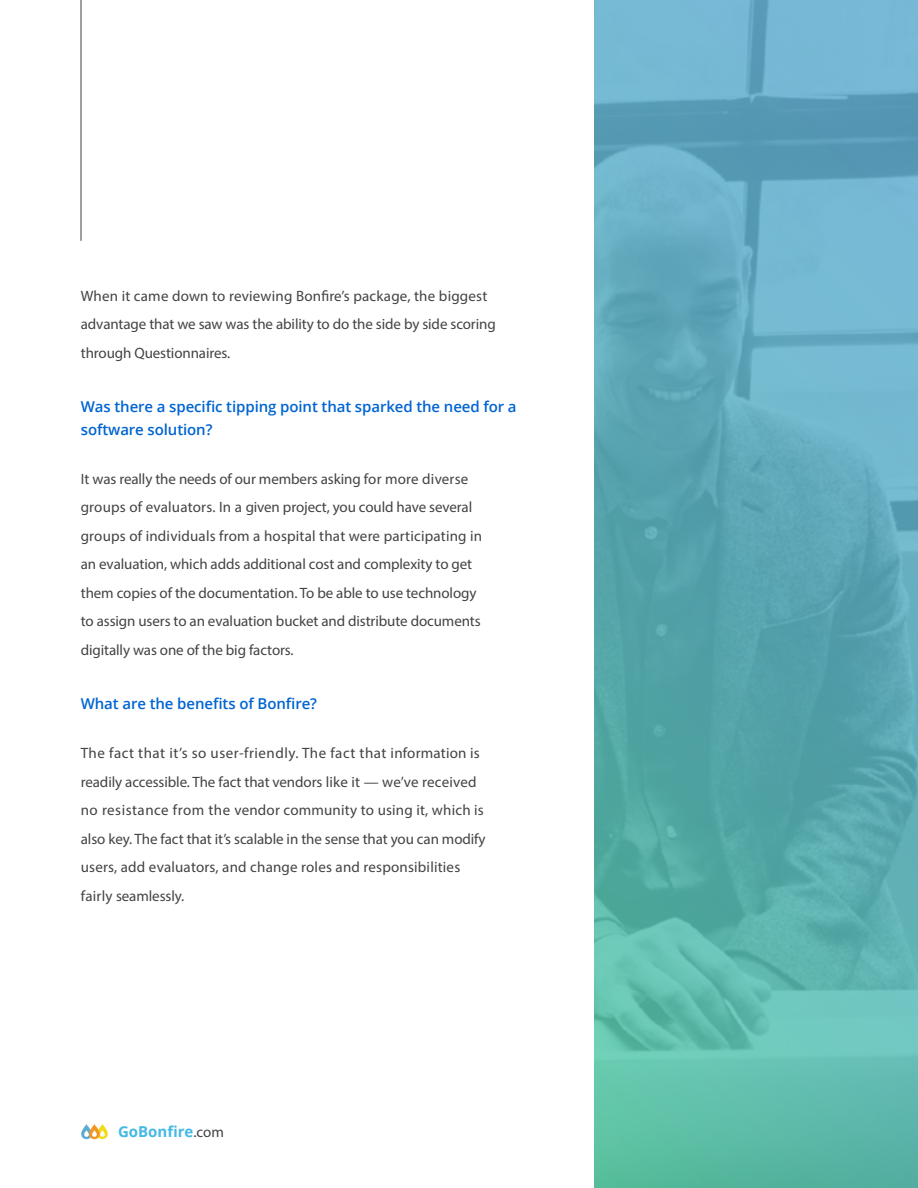
<style>
.page{position:relative;width:918px;height:1188px;background:#fff}
.page>*{position:absolute;margin:0;border:0;box-sizing:border-box;transform-origin:0 0}
.t1{font:15px/28.5px "Myriad Pro";letter-spacing:-.005em;color:#434343}
.t2{font:15px/28.5px "Myriad Pro";letter-spacing:.015em;color:#434343}
.t3{font:600 15px/22.5px "Open Sans";letter-spacing:-.005em;color:#0064d2}
.t4{font:700 15px "Open Sans";color:#45b9e6}
.s1{font-family:"Myriad Pro";font-weight:400;color:#424242}
</style>
<div class="page">
<hr style="left:81px;top:0;width:1px;height:241px;background:#424242">
<svg style="left:595px;top:0;width:323px;height:1188px;background:#5faeb6"></svg>
<svg style="left:81px;top:1124px;width:27px;height:15px"></svg>
<p class="t1" style="left:81px;top:281px;width:417px">When it came down to reviewing Bonfire’s package, the biggest advantage that we saw was the ability to do the side by side scoring through Questionnaires.</p>
<p class="t3" style="left:81px;top:395px;width:437px">Was there a specific tipping point that sparked the need for a software solution?</p>
<p class="t1" style="left:81px;top:464px;width:403px">It was really the needs of our members asking for more diverse groups of evaluators. In a given project, you could have several groups of individuals from a hospital that were participating in an evaluation, which adds additional cost and complexity to get them copies of the documentation. To be able to use technology to assign users to an evaluation bucket and distribute documents digitally was one of the big factors.</p>
<p class="t3" style="left:81px;top:692px;width:238px">What are the benefits of Bonfire?</p>
<p class="t2" style="left:81px;top:739px;width:406px">The fact that it’s so user-friendly. The fact that information is readily accessible. The fact that vendors like it — we’ve received no resistance from the vendor community to using it, which is also key. The fact that it’s scalable in the sense that you can modify users, add evaluators, and change roles and responsibilities fairly seamlessly.</p>
<p class="t4" style="left:118px;top:1121px;width:107px">GoBonfire<span class="s1">.com</span></p>
</div>
